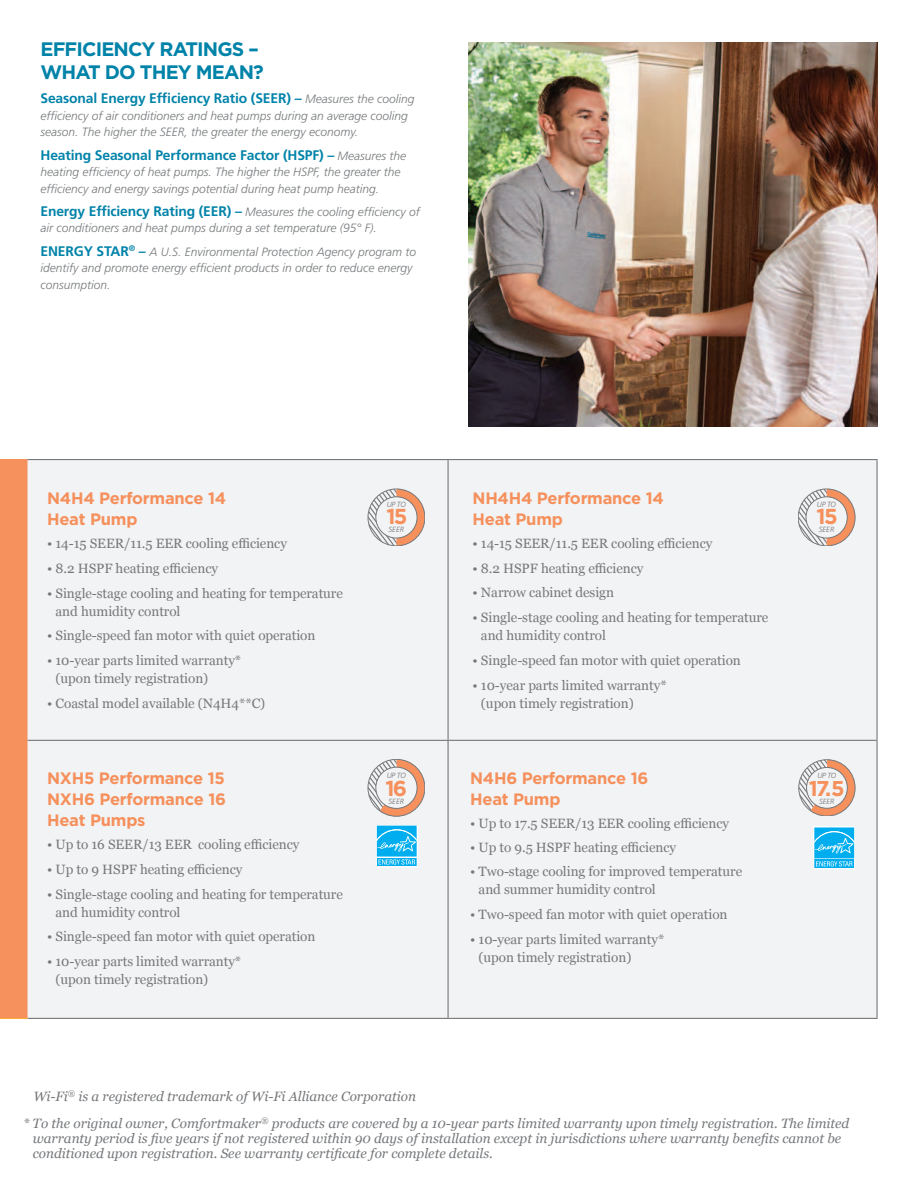
<style>
.page{position:relative;width:918px;height:1188px;background:#fff}
.page>*{position:absolute;margin:0;border:0;box-sizing:border-box;transform-origin:0 0}
.t1{font:700 21.6px "Gotham";color:#f6905c}
.t2{font:700 21.45px "Gotham";color:#f6905c}
.t3{font:700 19.5px/22.5px "Gotham HTF";letter-spacing:-.045em;color:#0083a9}
.t4{font:700 16.5px/21px "Gotham HTF";letter-spacing:-.015em;color:#f6905c}
.t5{font:700 13.8px "Frutiger LT Std";letter-spacing:-.01em;color:#0083a9}
.t6{font:13.5px/18px "Georgia";letter-spacing:-.005em;color:#76787b}
.t7{font:italic 13.5px/15px "Georgia";color:#76787b}
.t8{font:italic 300 12px/16.5px "Frutiger LT Std";color:#76787b}
.t9{font:italic 300 7.5px "Frutiger LT Std";color:#717074}
.s1{font-weight:300;font-style:italic;font-size:12px;color:#76787b}
.s2{font-weight:700;font-style:normal;font-size:13.8px;color:#0083a9}
</style>
<div class="page">
<div style="left:0;top:460px;width:28px;height:558px;background:#f6905c"></div>
<div style="left:28px;top:460px;width:848px;height:558px;background:#f2f3f4"></div>
<hr style="left:876px;top:460px;width:2px;height:280px;background:#76787b">
<hr style="left:876px;top:741px;width:2px;height:277px;background:#76787b">
<hr style="left:28px;top:459px;width:420px;height:1px;background:#76787b">
<hr style="left:448px;top:459px;width:430px;height:1px;background:#76787b">
<hr style="left:448px;top:460px;width:1px;height:280px;background:#76787b">
<hr style="left:28px;top:740px;width:420px;height:1px;background:#76787b">
<hr style="left:448px;top:740px;width:430px;height:1px;background:#76787b">
<hr style="left:448px;top:741px;width:1px;height:277px;background:#76787b">
<hr style="left:28px;top:1018px;width:420px;height:1px;background:#76787b">
<hr style="left:448px;top:1018px;width:430px;height:1px;background:#76787b">
<svg style="left:0;top:1018px;width:28px;height:1px"></svg>
<svg style="left:376px;top:825px;width:42px;height:1px"></svg>
<svg style="left:376px;top:826px;width:42px;height:41px;background:#3ec1f2"></svg>
<svg style="left:799px;top:760px;width:56px;height:56px"></svg>
<svg style="left:798px;top:489px;width:57px;height:57px"></svg>
<svg style="left:368px;top:489px;width:57px;height:57px"></svg>
<svg style="left:368px;top:759px;width:57px;height:57px"></svg>
<svg style="left:813px;top:827px;width:42px;height:42px;background:#3bc0f2"></svg>
<img style="left:468px;top:42px;width:410px;height:385px">
<h3 class="t3" style="left:40px;top:39px;width:225px">EFFICIENCY RATINGS –<br>WHAT DO THEY MEAN?</h3>
<p class="t5" style="left:40px;top:93px;width:376px">Seasonal Energy Efficiency Ratio (SEER) – <span class="s1">Measures the cooling</span></p>
<p class="t8" style="left:40px;top:108px;width:369px">efficiency of air conditioners and heat pumps during an average cooling season. The higher the SEER, the greater the energy economy.</p>
<p class="t5" style="left:40px;top:149px;width:367px">Heating Seasonal Performance Factor (HSPF) – <span class="s1">Measures the</span></p>
<p class="t8" style="left:41px;top:165px;width:361px">heating efficiency of heat pumps. The higher the HSPF, the greater the efficiency and energy savings potential during heat pump heating.</p>
<p class="t8" style="left:40px;top:204px;width:381px"><span class="s2">Energy Efficiency Rating (EER) –</span> Measures the cooling efficiency of air conditioners and heat pumps during a set temperature (95° F).</p>
<p class="t8" style="left:40px;top:244px;width:377px"><span class="s2">ENERGY STAR</span><sup>®</sup> <span class="s2">–</span> A U.S. Environmental Protection Agency program to identify and promote energy efficient products in order to reduce energy consumption.</p>
<p class="t4" style="left:47px;top:488px;width:181px">N4H4 Performance 14<br>Heat Pump</p>
<p class="t6" style="left:47px;top:534px;width:241px">• 14-15 SEER/11.5 EER cooling efficiency</p>
<p class="t6" style="left:47px;top:559px;width:172px">• 8.2 HSPF heating efficiency</p>
<p class="t6" style="left:56px;top:583px;width:289px;text-indent:-8px">• Single-stage cooling and heating for temperature and humidity control</p>
<p class="t6" style="left:47px;top:626px;width:270px">• Single-speed fan motor with quiet operation</p>
<p class="t6" style="left:56px;top:651px;width:187px;text-indent:-8px">• 10-year parts limited warranty* (upon timely registration)</p>
<p class="t6" style="left:47px;top:694px;width:220px">• Coastal model available (N4H4**C)</p>
<p class="t9" style="left:387px;top:500px;width:21px">UP TO</p>
<h1 class="t1" style="left:386px;top:507px;width:23px">15</h1>
<p class="t9" style="left:389px;top:525px;width:17px">SEER</p>
<p class="t4" style="left:473px;top:488px;width:193px">NH4H4 Performance 14<br>Heat Pump</p>
<p class="t6" style="left:473px;top:534px;width:241px">• 14-15 SEER/11.5 EER cooling efficiency</p>
<p class="t6" style="left:473px;top:559px;width:172px">• 8.2 HSPF heating efficiency</p>
<p class="t6" style="left:473px;top:583px;width:143px">• Narrow cabinet design</p>
<p class="t6" style="left:481px;top:608px;width:289px;text-indent:-8px">• Single-stage cooling and heating for temperature and humidity control</p>
<p class="t6" style="left:473px;top:651px;width:270px">• Single-speed fan motor with quiet operation</p>
<p class="t6" style="left:481px;top:676px;width:187px;text-indent:-8px">• 10-year parts limited warranty* (upon timely registration)</p>
<p class="t9" style="left:817px;top:500px;width:21px">UP TO</p>
<h1 class="t1" style="left:817px;top:507px;width:23px">15</h1>
<p class="t9" style="left:819px;top:525px;width:17px">SEER</p>
<p class="t4" style="left:47px;top:769px;width:180px;text-align:justify">NXH5 Performance 15<br>NXH6 Performance 16<br>Heat Pumps</p>
<p class="t6" style="left:47px;top:835px;width:254px">• Up to 16 SEER/13 EER cooling efficiency</p>
<p class="t6" style="left:47px;top:860px;width:197px">• Up to 9 HSPF heating efficiency</p>
<p class="t6" style="left:56px;top:885px;width:289px;text-indent:-8px">• Single-stage cooling and heating for temperature and humidity control</p>
<p class="t6" style="left:47px;top:927px;width:270px">• Single-speed fan motor with quiet operation</p>
<p class="t6" style="left:56px;top:952px;width:187px;text-indent:-8px">• 10-year parts limited warranty* (upon timely registration)</p>
<p class="t9" style="left:387px;top:771px;width:21px">UP TO</p>
<h1 class="t1" style="left:385px;top:776px;width:23px">16</h1>
<p class="t9" style="left:389px;top:797px;width:17px">SEER</p>
<p class="t4" style="left:470px;top:769px;width:180px">N4H6 Performance 16<br>Heat Pump</p>
<p class="t6" style="left:470px;top:814px;width:260px">• Up to 17.5 SEER/13 EER cooling efficiency</p>
<p class="t6" style="left:470px;top:837px;width:208px">• Up to 9.5 HSPF heating efficiency</p>
<p class="t6" style="left:479px;top:862px;width:265px;text-indent:-8px">• Two-stage cooling for improved temperature and summer humidity control</p>
<p class="t6" style="left:470px;top:905px;width:259px">• Two-speed fan motor with quiet operation</p>
<p class="t6" style="left:479px;top:930px;width:187px;text-indent:-8px">• 10-year parts limited warranty* (upon timely registration)</p>
<p class="t9" style="left:817px;top:771px;width:20px">UP TO</p>
<h2 class="t2" style="left:809px;top:779px;width:37px">17.5</h2>
<p class="t9" style="left:819px;top:797px;width:17px">SEER</p>
<p class="t7" style="left:33px;top:1090px;width:384px">Wi-Fi<sup>®</sup> is a registered trademark of Wi-Fi Alliance Corporation</p>
<p class="t7" style="left:33px;top:1117px;width:818px;text-indent:-10px">* To the original owner, Comfortmaker<sup>®</sup> products are covered by a 10-year parts limited warranty upon timely registration. The limited warranty period is five years if not registered within 90 days of installation except in jurisdictions where warranty benefits cannot be conditioned upon registration. See warranty certificate for complete details.</p>
</div>
